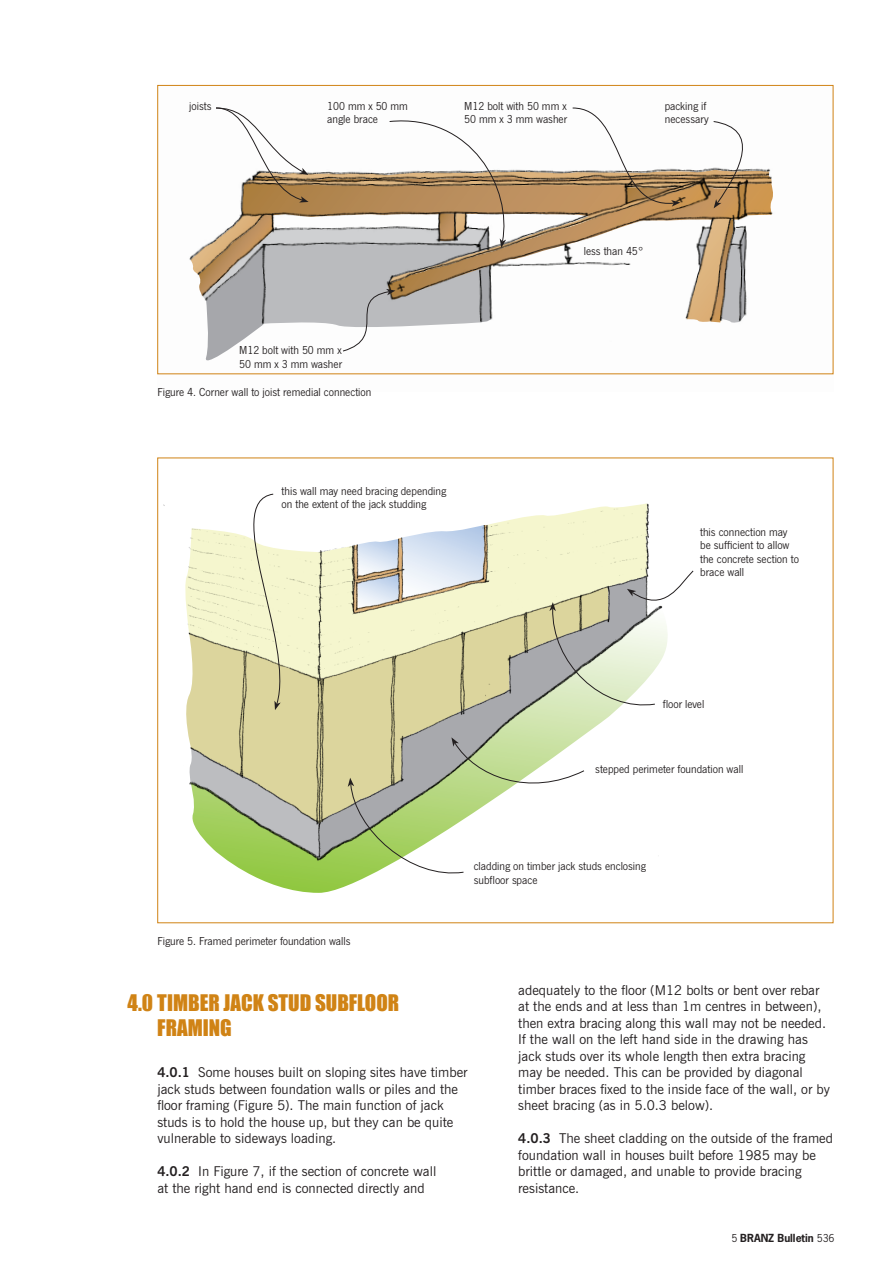
<style>
.page{position:relative;width:893px;height:1263px;background:#fff}
.page>*{position:absolute;margin:0;border:0;box-sizing:border-box;transform-origin:0 0}
.Heading{font:21px/25.2px "Impact";color:#d08315}
.Body_Text{font:13.5px/16.5px "News Gothic BT";color:#231f20}
.Captions{font:12px/13.5px "News Got";color:#231f20}
.t1{font:700 10.5px "News Gothic Std";color:#231f20}
.s1{font-weight:700}
.s2{font-family:"News Got";font-weight:400;font-size:12px}
</style>
<div class="page">
<svg style="left:191px;top:108px;width:582px;height:253px"></svg>
<img style="left:163px;top:493px;width:486px;height:400px">
<svg style="left:220px;top:494px;width:75px;height:216px"></svg>
<svg style="left:348px;top:737px;width:236px;height:143px"></svg>
<svg style="left:549px;top:570px;width:145px;height:142px"></svg>
<p class="Captions" style="left:189px;top:99px;width:24px">joists</p>
<p class="Captions" style="left:327px;top:99px;width:82px">100 mm x 50 mm angle brace</p>
<p class="Captions" style="left:464px;top:99px;width:105px">M12 bolt with 50 mm x<br>50 mm x 3 mm washer</p>
<p class="Captions" style="left:665px;top:99px;width:45px">packing if necessary</p>
<p class="Captions" style="left:239px;top:343px;width:105px">M12 bolt with 50 mm x<br>50 mm x 3 mm washer</p>
<p class="Captions" style="left:157px;top:386px;width:216px">Figure 4. Corner wall to joist remedial connection</p>
<p class="Captions" style="left:282px;top:484px;width:166px">this wall may need bracing depending on the extent of the jack studding</p>
<p class="Captions" style="left:584px;top:245px;width:62px">less than 45°</p>
<p class="Captions" style="left:700px;top:525px;width:100px">this connection may be sufficient to allow the concrete section to brace wall</p>
<p class="Captions" style="left:663px;top:698px;width:43px">floor level</p>
<p class="Captions" style="left:595px;top:763px;width:150px">stepped perimeter foundation wall</p>
<p class="Captions" style="left:157px;top:934px;width:195px">Figure 5. Framed perimeter foundation walls</p>
<p class="Captions" style="left:474px;top:860px;width:174px">cladding on timber jack studs enclosing subfloor space</p>
<p class="Heading" style="left:157px;top:990px;width:243px;text-indent:-30px">4.0 TIMBER JACK STUD SUBFLOOR<br>FRAMING</p>
<p class="Body_Text" style="left:157px;top:1064px;width:312px"><span class="s1">4.0.1</span> Some houses built on sloping sites have timber jack studs between foundation walls or piles and the floor framing (Figure 5). The main function of jack studs is to hold the house up, but they can be quite vulnerable to sideways loading.</p>
<p class="Body_Text" style="left:157px;top:1163px;width:281px"><span class="s1">4.0.2</span> In Figure 7, if the section of concrete wall at the right hand end is connected directly and</p>
<p class="Body_Text" style="left:518px;top:981px;width:313px">adequately to the floor (M12 bolts or bent over rebar at the ends and at less than 1m centres in between), then extra bracing along this wall may not be needed.<br>If the wall on the left hand side in the drawing has jack studs over its whole length then extra bracing may be needed. This can be provided by diagonal timber braces fixed to the inside face of the wall, or by sheet bracing (as in 5.0.3 below).</p>
<p class="Body_Text" style="left:518px;top:1130px;width:316px"><span class="s1">4.0.3</span> The sheet cladding on the outside of the framed foundation wall in houses built before 1985 may be brittle or damaged, and unable to provide bracing resistance.</p>
<p class="t1" style="left:731px;top:1231px;width:105px"><span class="s2">5</span> BRANZ Bulletin <span class="s2">536</span></p>
</div>
